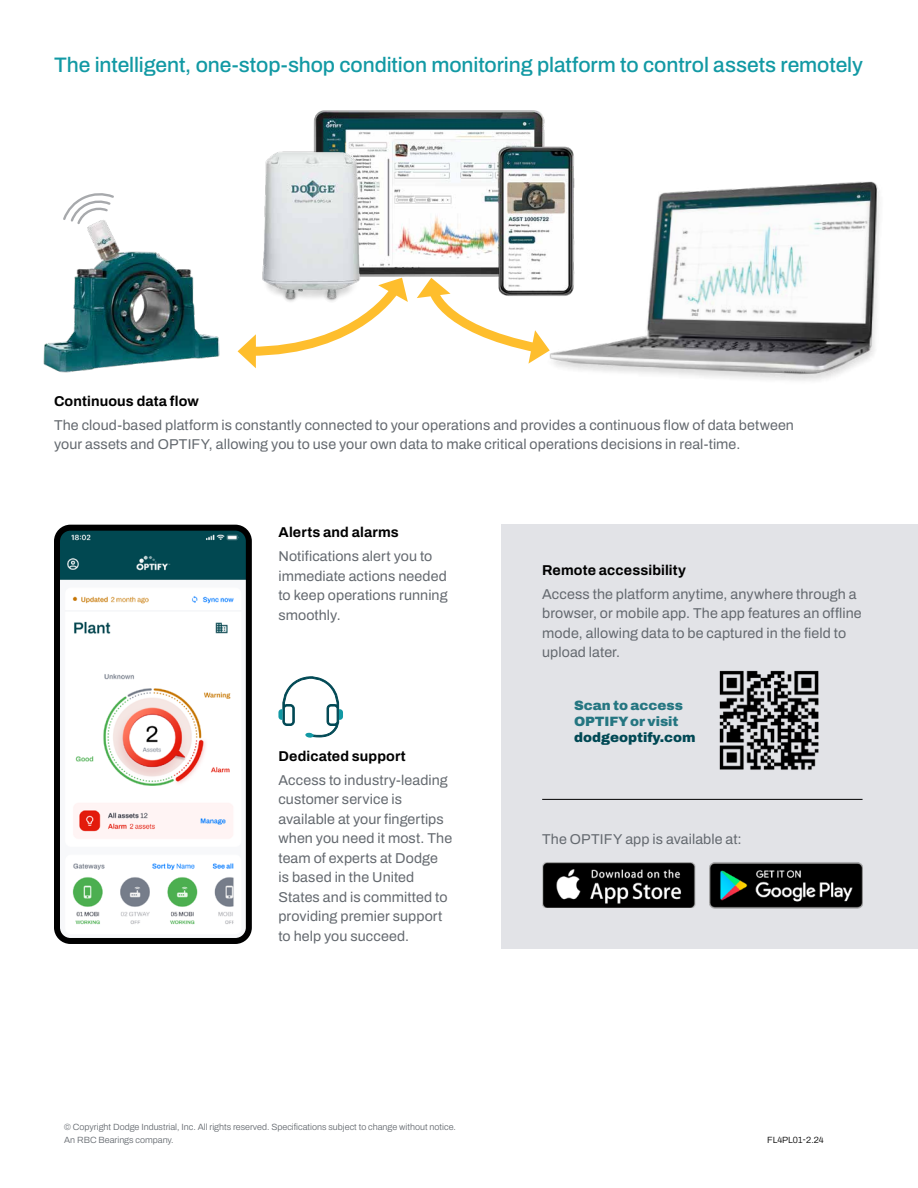
<style>
.page{position:relative;width:918px;height:1188px;background:#fff}
.page>*{position:absolute;margin:0;border:0;box-sizing:border-box;transform-origin:0 0}
.t1{font:500 21px "Archivo";letter-spacing:-.005em;color:#1299a4}
.t2{font:14.25px/19.5px "Archivo";letter-spacing:.01em;color:#64696f}
.t3{font:700 14.25px "Archivo";letter-spacing:.01em;color:#000}
.t4{font:900 13.5px/15.8px "Archivo";color:#257681}
.t5{font:900 13.5px "Archivo";color:#004854}
.t6{font:300 9px/13.5px "Archivo";color:#64696f}
.t7{font:300 9px "Archivo";color:#000}
</style>
<div class="page">
<svg style="left:65px;top:193px;width:49px;height:21px"></svg>
<img style="left:313px;top:110px;width:261px;height:168px">
<img style="left:262px;top:132px;width:120px;height:146px">
<img style="left:543px;top:159px;width:337px;height:222px">
<div style="left:502px;top:525px;width:416px;height:424px;background:#e2e3e7"></div>
<img style="left:719px;top:670px;width:100px;height:100px">
<svg style="left:417px;top:278px;width:133px;height:86px"></svg>
<svg style="left:238px;top:278px;width:170px;height:90px"></svg>
<img style="left:61px;top:532px;width:184px;height:405px">
<div style="left:54px;top:525px;width:198px;height:419px;border:6px solid #000;border-radius:14px"></div>
<hr style="left:542px;top:799px;width:321px;height:1px;background:#000">
<img style="left:710px;top:862px;width:153px;height:46px">
<img style="left:542px;top:862px;width:153px;height:46px">
<svg style="left:278px;top:676px;width:65px;height:62px"></svg>
<img style="left:43px;top:214px;width:177px;height:159px">
<h1 class="t1" style="left:54px;top:50px;width:811px">The intelligent, one-stop-shop condition monitoring platform to control assets remotely</h1>
<p class="t3" style="left:54px;top:390px;width:146px">Continuous data flow</p>
<p class="t2" style="left:54px;top:415px;width:741px">The cloud-based platform is constantly connected to your operations and provides a continuous flow of data between your assets and OPTIFY, allowing you to use your own data to make critical operations decisions in real-time.</p>
<p class="t3" style="left:278px;top:522px;width:122px">Alerts and alarms</p>
<p class="t2" style="left:278px;top:547px;width:171px">Notifications alert you to immediate actions needed to keep operations running smoothly.</p>
<p class="t3" style="left:278px;top:745px;width:129px">Dedicated support</p>
<p class="t2" style="left:278px;top:770px;width:175px">Access to industry-leading customer service is available at your fingertips when you need it most. The team of experts at Dodge<br>is based in the United<br>States and is committed to providing premier support to help you succeed.</p>
<p class="t6" style="left:64px;top:1120px;width:393px">© Copyright Dodge Industrial, Inc. All rights reserved. Specifications subject to change without notice.<br>An RBC Bearings company.</p>
<p class="t3" style="left:542px;top:559px;width:145px">Remote accessibility</p>
<p class="t2" style="left:542px;top:584px;width:321px">Access the platform anytime, anywhere through a browser, or mobile app. The app features an offline mode, allowing data to be captured in the field to upload later.</p>
<p class="t4" style="left:574px;top:698px;width:111px">Scan to access<br>OPTIFY or visit</p>
<p class="t5" style="left:574px;top:727px;width:123px">dodgeoptify.com</p>
<p class="t2" style="left:542px;top:829px;width:201px">The OPTIFY app is available at:</p>
<p class="t7" style="left:767px;top:1133px;width:58px">FL4PL01-2.24</p>
</div>
